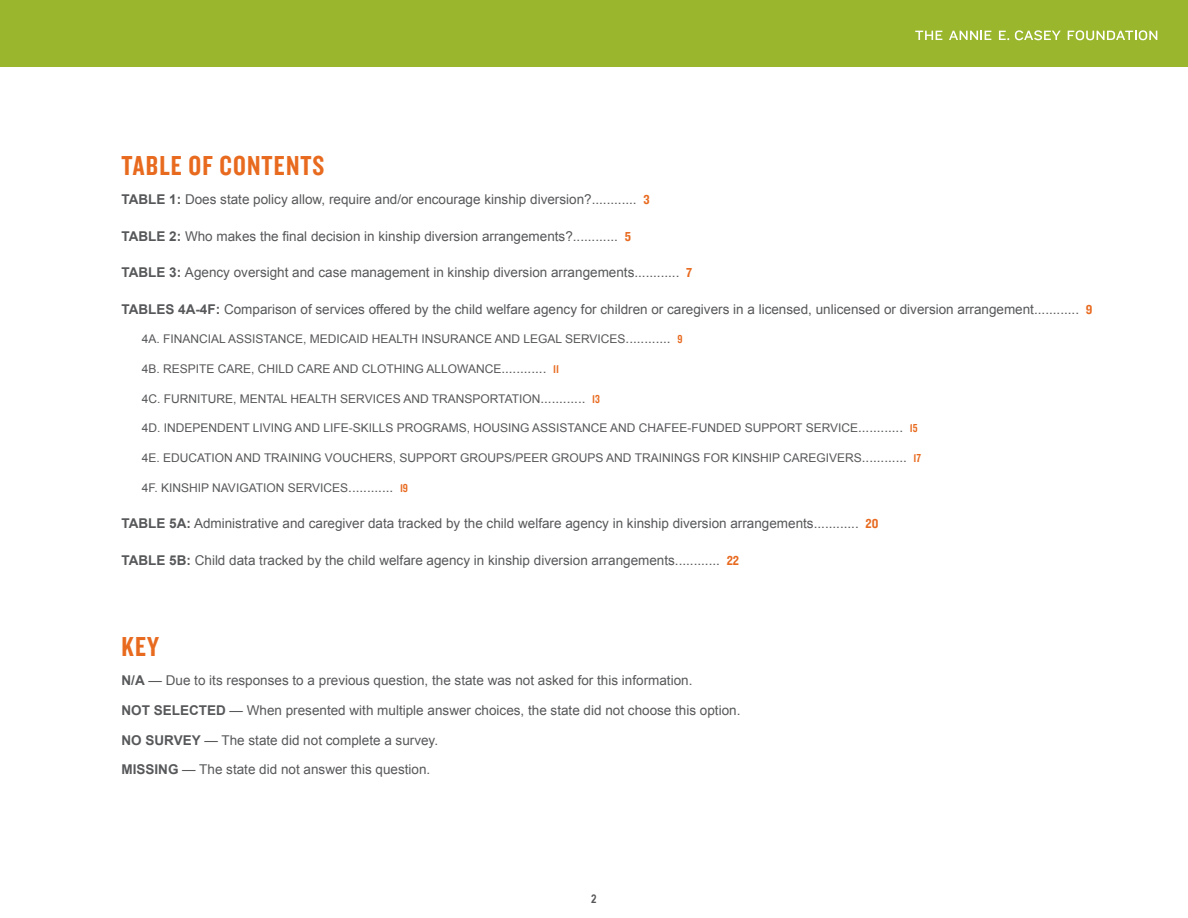
<style>
.page{position:relative;width:1188px;height:918px;background:#fff}
.page>*{position:absolute;margin:0;border:0;box-sizing:border-box;transform-origin:0 0}
.t1{font:28.5px "Knockout 49 Liteweight";letter-spacing:.04em;color:#e86a1f}
.t2{font:13.5px "Arial";color:#57585a}
.t3{font:12px "Arial";color:#57585a}
.t4{font:700 12px "Arial Narrow";color:#57585a}
.s1{font-weight:700}
.s2{font-family:"Knockout 50 Welterweight";color:#e86a1f}
.s3{font-size:13.5px}
.s4{font-family:"Knockout 49 Liteweight";color:#e86a1f}
</style>
<div class="page">
<div style="left:0;top:0;width:1188px;height:67px;background:#9ab62c"></div>
<svg style="left:916px;top:31px;width:26px;height:9px"></svg>
<svg style="left:949px;top:31px;width:42px;height:9px"></svg>
<svg style="left:999px;top:31px;width:10px;height:9px"></svg>
<svg style="left:1015px;top:30px;width:46px;height:10px"></svg>
<svg style="left:1068px;top:30px;width:89px;height:10px"></svg>
<p class="t1" style="left:122px;top:147px;width:204px">TABLE OF CONTENTS</p>
<p class="t2" style="left:122px;top:191px;width:530px"><span class="s1">TABLE 1:</span> Does state policy allow, require and/or encourage kinship diversion?............ <span class="s2">3</span></p>
<p class="t2" style="left:122px;top:227px;width:511px"><span class="s1">TABLE 2:</span> Who makes the final decision in kinship diversion arrangements?............ <span class="s2">5</span></p>
<p class="t2" style="left:122px;top:264px;width:572px"><span class="s1">TABLE 3:</span> Agency oversight and case management in kinship diversion arrangements............ <span class="s2">7</span></p>
<p class="t2" style="left:122px;top:300px;width:973px"><span class="s1">TABLES 4A-4F:</span> Comparison of services offered by the child welfare agency for children or caregivers in a licensed, unlicensed or diversion arrangement............ <span class="s2">9</span></p>
<p class="t3" style="left:142px;top:331px;width:542px">4A. FINANCIAL ASSISTANCE, MEDICAID HEALTH INSURANCE AND LEGAL SERVICES<span class="s3">............</span> <span class="s4">9</span></p>
<p class="t3" style="left:142px;top:361px;width:419px">4B. RESPITE CARE, CHILD CARE AND CLOTHING ALLOWANCE<span class="s3">............</span> <span class="s4">11</span></p>
<p class="t3" style="left:142px;top:391px;width:460px">4C. FURNITURE, MENTAL HEALTH SERVICES AND TRANSPORTATION<span class="s3">............</span> <span class="s4">13</span></p>
<p class="t3" style="left:142px;top:420px;width:777px">4D. INDEPENDENT LIVING AND LIFE-SKILLS PROGRAMS, HOUSING ASSISTANCE AND CHAFEE-FUNDED SUPPORT SERVICE<span class="s3">............</span> <span class="s4">15</span></p>
<p class="t3" style="left:142px;top:450px;width:781px">4E. EDUCATION AND TRAINING VOUCHERS, SUPPORT GROUPS/PEER GROUPS AND TRAININGS FOR KINSHIP CAREGIVERS<span class="s3">............</span> <span class="s4">17</span></p>
<p class="t3" style="left:142px;top:480px;width:268px">4F. KINSHIP NAVIGATION SERVICES<span class="s3">............</span> <span class="s4">19</span></p>
<p class="t2" style="left:122px;top:515px;width:758px"><span class="s1">TABLE 5A:</span> Administrative and caregiver data tracked by the child welfare agency in kinship diversion arrangements............ <span class="s2">20</span></p>
<p class="t2" style="left:122px;top:551px;width:619px"><span class="s1">TABLE 5B:</span> Child data tracked by the child welfare agency in kinship diversion arrangements............ <span class="s2">22</span></p>
<p class="t1" style="left:122px;top:628px;width:39px">KEY</p>
<p class="t2" style="left:122px;top:672px;width:573px"><span class="s1">N/A</span> — Due to its responses to a previous question, the state was not asked for this information.</p>
<p class="t2" style="left:122px;top:701px;width:620px"><span class="s1">NOT SELECTED</span> — When presented with multiple answer choices, the state did not choose this option.</p>
<p class="t2" style="left:122px;top:731px;width:318px"><span class="s1">NO SURVEY</span> — The state did not complete a survey.</p>
<p class="t2" style="left:122px;top:761px;width:310px"><span class="s1">MISSING</span> — The state did not answer this question.</p>
<p class="t4" style="left:591px;top:890px;width:7px">2</p>
</div>
